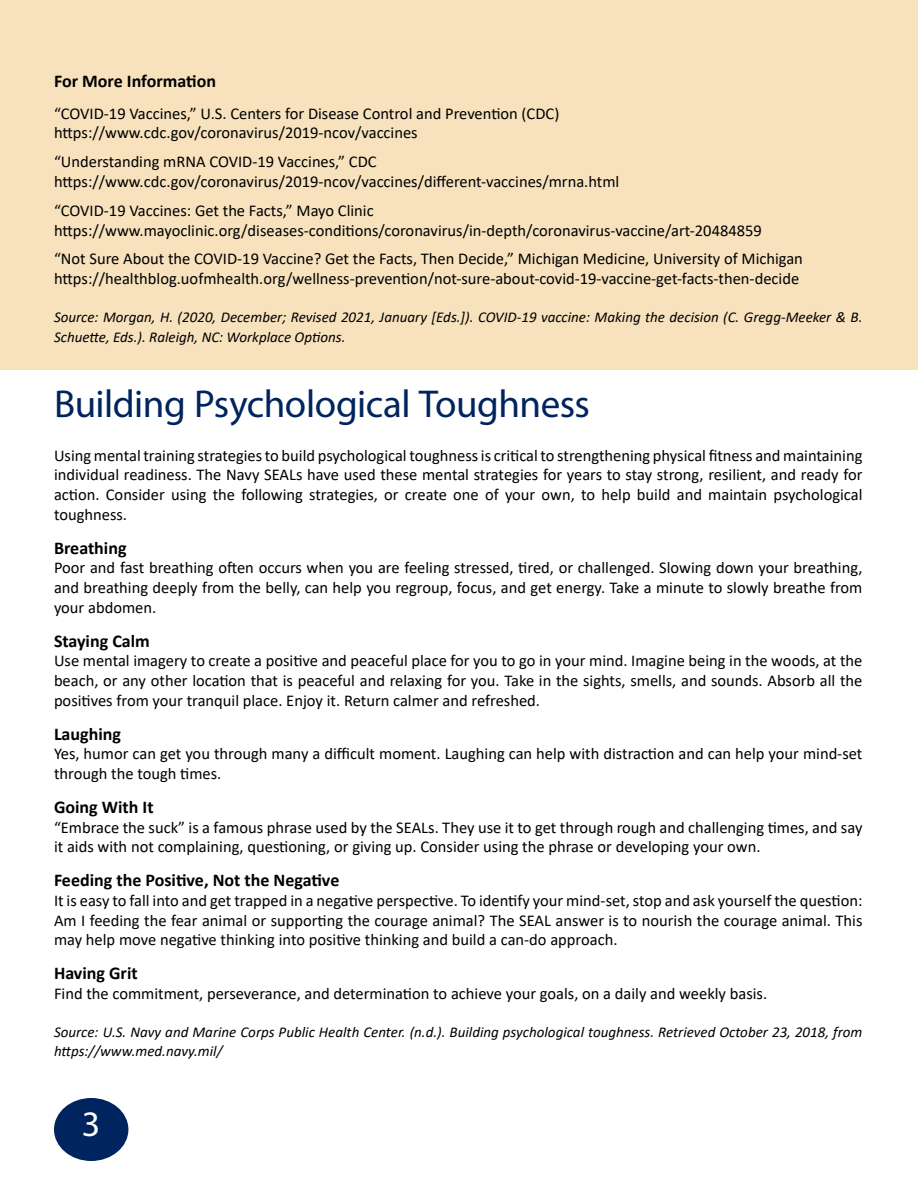
<style>
.page{position:relative;width:918px;height:1188px;background:#fff}
.page>*{position:absolute;margin:0;border:0;box-sizing:border-box;transform-origin:0 0}
.t1{font:39px "Myriad Pro";letter-spacing:-.015em;color:#00245d}
.t2{font:36px "Myriad Pro";color:#fff}
.t3{font:700 18px "Calibri";color:#000}
.t4{font:16.5px/19.8px "Calibri";color:#000}
.t5{font:italic 15px/19.8px "Calibri";color:#000}
</style>
<div class="page">
<div style="left:0;top:0;width:918px;height:370px;background:#f7e2bd"></div>
<div style="left:54px;top:1098px;width:74px;height:63px;background:#00245d;border-radius:50%"></div>
<p class="t3" style="left:54px;top:68px;width:164px">For More Information</p>
<p class="t4" style="left:54px;top:103px;width:507px">“COVID-19 Vaccines,” U.S. Centers for Disease Control and Prevention (CDC) https://www.cdc.gov/coronavirus/2019-ncov/vaccines</p>
<p class="t4" style="left:54px;top:151px;width:567px">“Understanding mRNA COVID-19 Vaccines,” CDC https://www.cdc.gov/coronavirus/2019-ncov/vaccines/different-vaccines/mrna.html</p>
<p class="t4" style="left:54px;top:200px;width:709px">“COVID-19 Vaccines: Get the Facts,” Mayo Clinic https://www.mayoclinic.org/diseases-conditions/coronavirus/in-depth/coronavirus-vaccine/art-20484859</p>
<p class="t4" style="left:54px;top:249px;width:750px">“Not Sure About the COVID-19 Vaccine? Get the Facts, Then Decide,” Michigan Medicine, University of Michigan https://healthblog.uofmhealth.org/wellness-prevention/not-sure-about-covid-19-vaccine-get-facts-then-decide</p>
<p class="t5" style="left:54px;top:307px;width:810px">Source: Morgan, H. (2020, December; Revised 2021, January [Eds.]). COVID-19 vaccine: Making the decision (C. Gregg-Meeker &amp; B.<br>Schuette, Eds.). Raleigh, NC: Workplace Options.</p>
<h1 class="t1" style="left:54px;top:380px;width:537px">Building Psychological Toughness</h1>
<p class="t4" style="left:54px;top:445px;width:810px;text-align:justify">Using mental training strategies to build psychological toughness is critical to strengthening physical fitness and maintaining individual readiness. The Navy SEALs have used these mental strategies for years to stay strong, resilient, and ready for action. Consider using the following strategies, or create one of your own, to help build and maintain psychological toughness.</p>
<p class="t3" style="left:54px;top:535px;width:74px">Breathing</p>
<p class="t4" style="left:54px;top:558px;width:810px;text-align:justify">Poor and fast breathing often occurs when you are feeling stressed, tired, or challenged. Slowing down your breathing, and breathing deeply from the belly, can help you regroup, focus, and get energy. Take a minute to slowly breathe from your abdomen.</p>
<p class="t3" style="left:54px;top:628px;width:97px">Staying Calm</p>
<p class="t4" style="left:54px;top:651px;width:810px;text-align:justify">Use mental imagery to create a positive and peaceful place for you to go in your mind. Imagine being in the woods, at the beach, or any other location that is peaceful and relaxing for you. Take in the sights, smells, and sounds. Absorb all the positives from your tranquil place. Enjoy it. Return calmer and refreshed.</p>
<p class="t3" style="left:54px;top:721px;width:68px">Laughing</p>
<p class="t4" style="left:54px;top:744px;width:810px">Yes, humor can get you through many a difficult moment. Laughing can help with distraction and can help your mind-set through the tough times.</p>
<p class="t3" style="left:54px;top:794px;width:101px">Going With It</p>
<p class="t4" style="left:54px;top:817px;width:810px">“Embrace the suck” is a famous phrase used by the SEALs. They use it to get through rough and challenging times, and say it aids with not complaining, questioning, or giving up. Consider using the phrase or developing your own.</p>
<p class="t3" style="left:54px;top:867px;width:287px">Feeding the Positive, Not the Negative</p>
<p class="t4" style="left:54px;top:890px;width:810px;text-align:justify">It is easy to fall into and get trapped in a negative perspective. To identify your mind-set, stop and ask yourself the question:<br>Am I feeding the fear animal or supporting the courage animal? The SEAL answer is to nourish the courage animal. This may help move negative thinking into positive thinking and build a can-do approach.</p>
<p class="t3" style="left:54px;top:960px;width:85px">Having Grit</p>
<p class="t4" style="left:54px;top:983px;width:715px">Find the commitment, perseverance, and determination to achieve your goals, on a daily and weekly basis.</p>
<p class="t5" style="left:54px;top:1021px;width:810px">Source: U.S. Navy and Marine Corps Public Health Center. (n.d.). Building psychological toughness. Retrieved October 23, 2018, from https://www.med.navy.mil/</p>
<h2 class="t2" style="left:82px;top:1102px;width:20px">3</h2>
</div>
